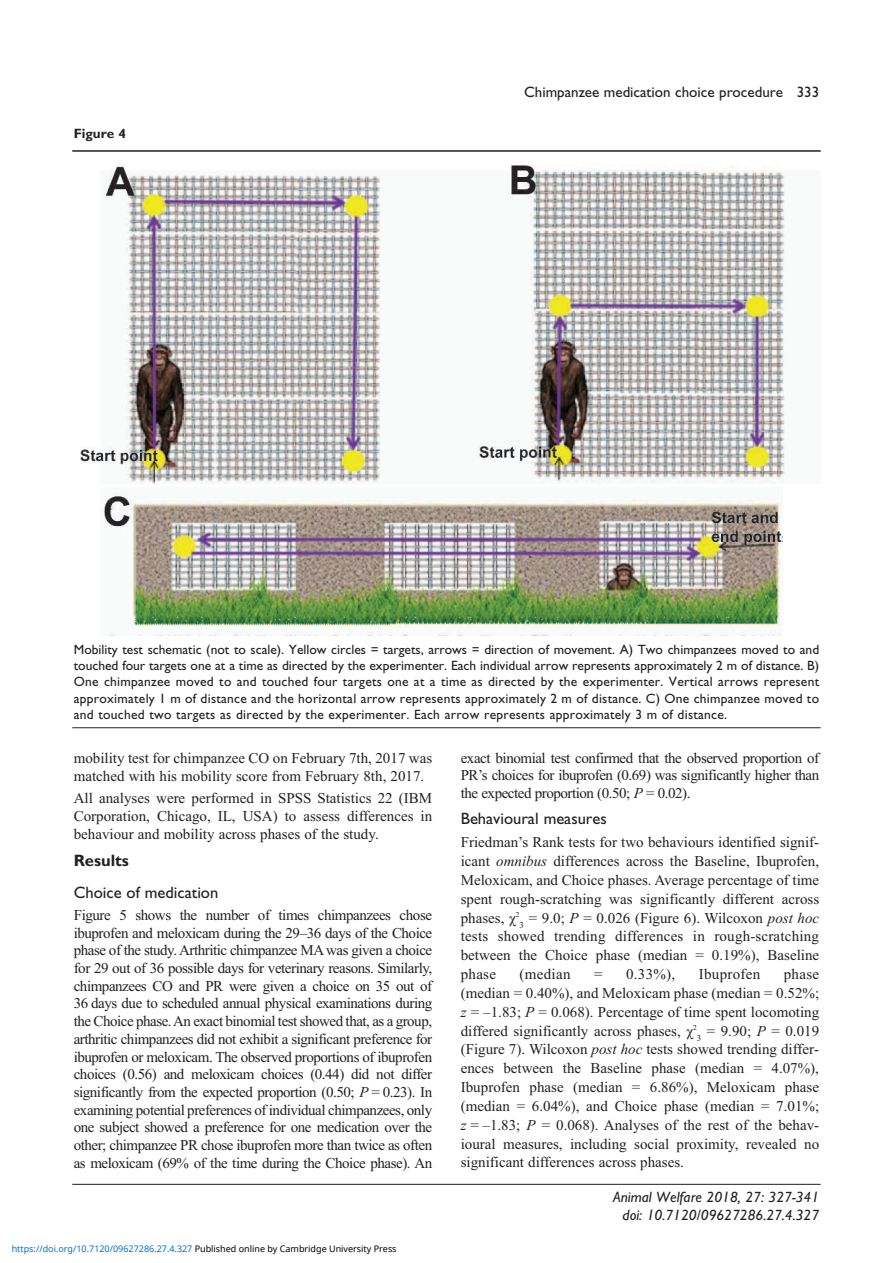
<style>
.page{position:relative;width:893px;height:1263px;background:#fff}
.page>*{position:absolute;margin:0;border:0;box-sizing:border-box;transform-origin:0 0}
.t1{font:16.5px "Gill Sans";color:#231f20}
.t2{font:700 16.5px "Gill Sans";color:#231f20}
.t3{font:15px/17.7px "Times New Roman";color:#231f20;text-align:justify}
.t4{font:italic 15px/18px "Gill Sans";color:#231f20;text-align:right}
.t5{font:15px "Gill Sans";color:#231f20}
.t6{font:15px "Times New Roman";letter-spacing:.02em;color:#231f20}
.t7{font:13.5px/16.2px "Gill Sans";letter-spacing:.02em;color:#231f20;text-align:justify}
.t8{font:700 13.5px "Gill Sans";color:#231f20}
.t9{font:9px "Noto Sans";color:#0172cf}
.s1{font-style:italic}
.s2{color:#000}
</style>
<div class="page">
<hr style="left:72px;top:1184px;width:749px;height:1px;background:#231f20">
<hr style="left:72px;top:150px;width:749px;height:2px;background:#231f20">
<hr style="left:72px;top:727px;width:749px;height:1px;background:#231f20">
<img style="left:81px;top:165px;width:704px;height:318px">
<img style="left:102px;top:493px;width:680px;height:142px">
<p class="t8" style="left:74px;top:126px;width:54px">Figure 4</p>
<p class="t5" style="left:524px;top:83px;width:296px">Chimpanzee medication choice procedure 333</p>
<p class="t7" style="left:74px;top:641px;width:747px">Mobility test schematic (not to scale). Yellow circles = targets, arrows = direction of movement. A) Two chimpanzees moved to and touched four targets one at a time as directed by the experimenter. Each individual arrow represents approximately 2 m of distance. B)<br>One chimpanzee moved to and touched four targets one at a time as directed by the experimenter. Vertical arrows represent approximately 1 m of distance and the horizontal arrow represents approximately 2 m of distance. C) One chimpanzee moved to and touched two targets as directed by the experimenter. Each arrow represents approximately 3 m of distance.</p>
<p class="t3" style="left:74px;top:749px;width:360px">mobility test for chimpanzee CO on February 7th, 2017 was matched with his mobility score from February 8th, 2017.</p>
<p class="t3" style="left:74px;top:789px;width:360px">All analyses were performed in SPSS Statistics 22 (IBM Corporation, Chicago, IL, USA) to assess differences in behaviour and mobility across phases of the study.</p>
<p class="t2" style="left:74px;top:851px;width:57px">Results</p>
<p class="t1" style="left:74px;top:882px;width:146px">Choice of medication</p>
<p class="t3" style="left:74px;top:906px;width:360px">Figure 5 shows the number of times chimpanzees chose ibuprofen and meloxicam during the 29–36 days of the Choice phase of the study. Arthritic chimpanzee MA was given a choice for 29 out of 36 possible days for veterinary reasons. Similarly, chimpanzees CO and PR were given a choice on 35 out of 36 days due to scheduled annual physical examinations during the Choice phase. An exact binomial test showed that, as a group, arthritic chimpanzees did not exhibit a significant preference for ibuprofen or meloxicam. The observed proportions of ibuprofen choices (0.56) and meloxicam choices (0.44) did not differ significantly from the expected proportion (0.50; <span class="s1">P</span> = 0.23). In examining potential preferences of individual chimpanzees, only one subject showed a preference for one medication over the other; chimpanzee PR chose ibuprofen more than twice as often as meloxicam (69% of the time during the Choice phase). An</p>
<p class="t9" style="left:12px;top:1243px;width:386px">https://doi.org/10.7120/09627286.27.4.327 <span class="s2">Published online by Cambridge University Press</span></p>
<p class="t3" style="left:461px;top:748px;width:360px">exact binomial test confirmed that the observed proportion of PR’s choices for ibuprofen (0.69) was significantly higher than the expected proportion (0.50; <span class="s1">P</span> = 0.02).</p>
<p class="t1" style="left:461px;top:809px;width:147px">Behavioural measures</p>
<p class="t3" style="left:461px;top:833px;width:360px;line-height:18.9px">Friedman’s Rank tests for two behaviours identified signif&shy;icant <span class="s1">omnibus</span> differences across the Baseline, Ibuprofen, Meloxicam, and Choice phases. Average percentage of time spent rough-scratching was significantly different across phases, χ<sup>2</sup><sub>3</sub> = 9.0; <span class="s1">P</span> = 0.026 (Figure 6). Wilcoxon <span class="s1">post hoc </span>tests showed trending differences in rough-scratching between the Choice phase (median = 0.19%), Baseline phase</p>
<p class="t3" style="left:461px;top:964px;width:360px;line-height:18.8px;text-indent:323px">phase (median = 0.40%), and Meloxicam phase (median = 0.52%; <span class="s1">z</span> = –1.83; <span class="s1">P</span> = 0.068). Percentage of time spent locomoting differed significantly across phases, χ<sup>2</sup><sub>3</sub> = 9.90; <span class="s1">P</span> = 0.019 (Figure 7). Wilcoxon <span class="s1">post hoc</span> tests showed trending differ&shy;ences between the Baseline phase (median = 4.07%), Ibuprofen phase (median = 6.86%), Meloxicam phase (median = 6.04%), and Choice phase (median = 7.01%; <span class="s1">z</span> = –1.83; <span class="s1">P</span> = 0.068). Analyses of the rest of the behav&shy;ioural measures, including social proximity, revealed no significant differences across phases.</p>
<p class="t4" style="left:613px;top:1188px;width:208px">Animal Welfare 2018, 27: 327-341 doi: 10.7120/09627286.27.4.327</p>
<p class="t3" style="left:520px;top:965px;width:52px">(median</p>
<p class="t3" style="left:594px;top:965px;width:10px">=</p>
<p class="t3" style="left:626px;top:965px;width:51px">0.33%),</p>
<p class="t6" style="left:699px;top:965px;width:63px">Ibuprofen</p>
</div>
